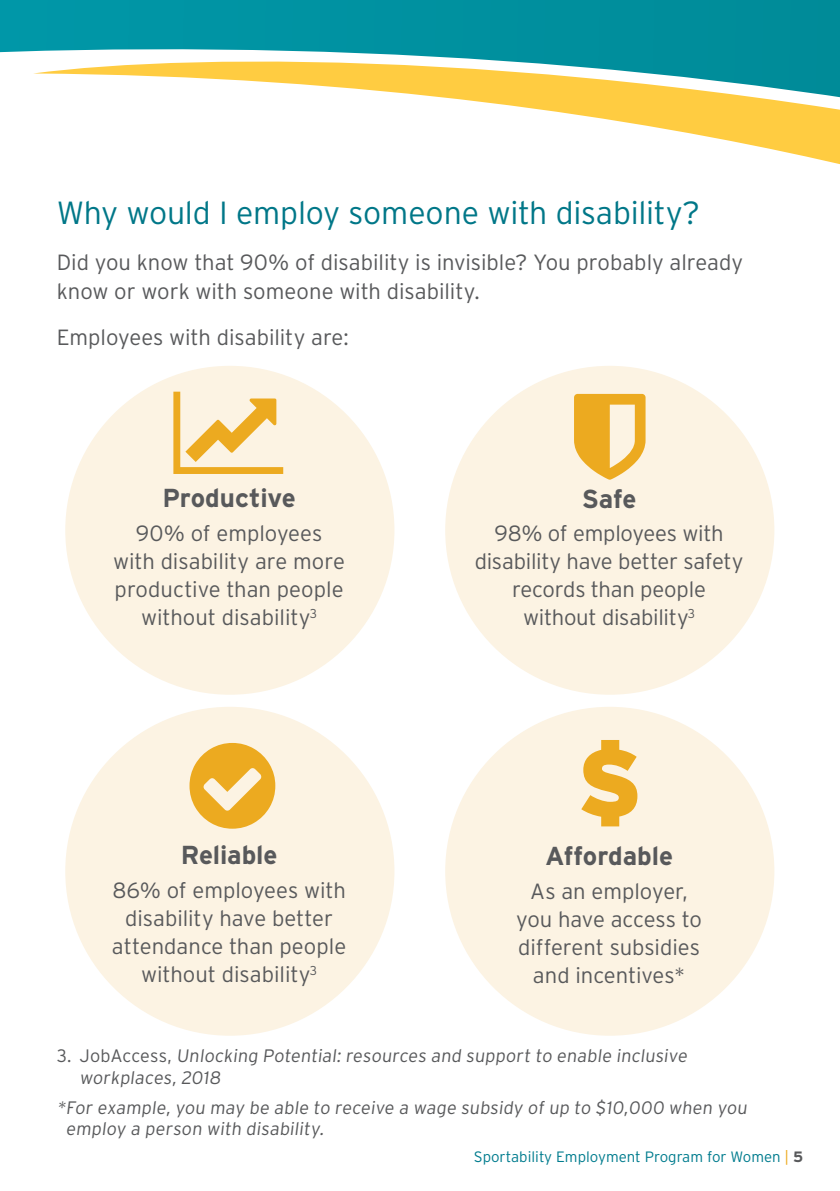
<style>
.page{position:relative;width:840px;height:1191px;background:#fff}
.page>*{position:absolute;margin:0;border:0;box-sizing:border-box;transform-origin:0 0}
.t1{font:900 96px "Interstate";color:#ecaa20}
.t2{font:300 32px "Interstate";letter-spacing:-.005em;color:#078}
.t3{font:700 26px "Interstate";letter-spacing:-.005em;color:#58595b}
.t4{font:300 22px/28px "Interstate";letter-spacing:-.005em;color:#58595b;text-align:center}
.t5{font:300 18px/21.6px "Interstate";color:#58595b}
.t6{font:300 15px "Interstate";color:#007c8e}
.s1{color:#ecaa20}
.s2{font-weight:700;color:#58595b}
</style>
<div class="page">
<div style="left:0;top:0;width:29px;height:53px;background:#0097a8"></div>
<svg style="left:29px;top:0;width:810px;height:164px"></svg>
<div style="left:65px;top:366px;width:329px;height:328px;background:#fcf3e3;border-radius:50%"></div>
<div style="left:65px;top:707px;width:329px;height:328px;background:#fcf3e3;border-radius:50%"></div>
<div style="left:445px;top:366px;width:329px;height:328px;background:#fcf3e3;border-radius:50%"></div>
<div style="left:445px;top:707px;width:329px;height:328px;background:#fcf3e3;border-radius:50%"></div>
<h2 class="t2" style="left:57px;top:195px;width:644px">Why would I employ someone with disability?</h2>
<p class="t4" style="left:57px;top:248px;width:687px;line-height:29px;text-align:left">Did you know that 90% of disability is invisible? You probably already know or work with someone with disability.</p>
<p class="t4" style="left:57px;top:323px;width:293px">Employees with disability are:</p>
<p class="t3" style="left:162px;top:484px;width:135px">Productive</p>
<p class="t4" style="left:113px;top:519px;width:233px">90% of employees with disability are more productive than people without disability<sup>3</sup></p>
<p class="t3" style="left:181px;top:840px;width:98px">Reliable</p>
<p class="t4" style="left:112px;top:876px;width:235px">86% of employees with disability have better attendance than people without disability<sup>3</sup></p>
<p class="t3" style="left:581px;top:484px;width:56px">Safe</p>
<p class="t4" style="left:474px;top:519px;width:270px">98% of employees with disability have better safety records than people without disability<sup>3</sup></p>
<h1 class="t1" style="left:577px;top:728px;width:65px">$</h1>
<p class="t3" style="left:544px;top:841px;width:129px">Affordable</p>
<p class="t4" style="left:516px;top:876px;width:187px">As an employer, you have access to different subsidies and incentives*</p>
<p class="t5" style="left:79px;top:1044px;width:611px;text-indent:-23px">3. JobAccess, Unlocking Potential: resources and support to enable inclusive workplaces, 2018</p>
<p class="t5" style="left:66px;top:1096px;width:685px;text-indent:-9px">* For example, you may be able to receive a wage subsidy of up to $10,000 when you employ a person with disability.</p>
<p class="t6" style="left:473px;top:1148px;width:330px">Sportability Employment Program for Women <span class="s1">|</span> <span class="s2">5</span></p>
</div>
